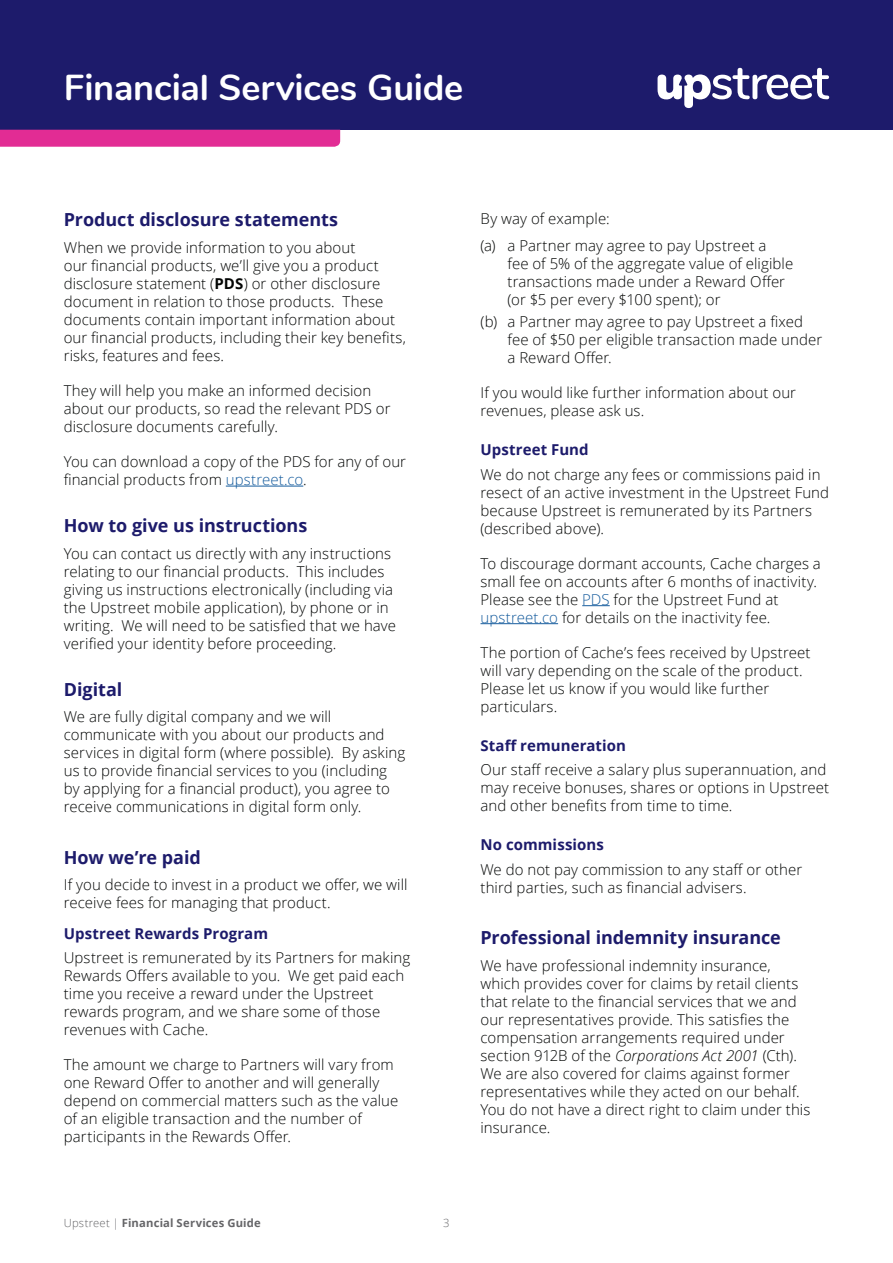
<style>
.page{position:relative;width:893px;height:1263px;background:#fff}
.page>*{position:absolute;margin:0;border:0;box-sizing:border-box;transform-origin:0 0}
.t1{font:700 36px "Nunito";letter-spacing:-.005em;color:#fff}
.t2{font:700 18px "Open Sans";letter-spacing:-.005em;color:#1d1b6b}
.t3{font:300 15px/18px "Open Sans";letter-spacing:.005em;color:#040605}
.t4{font:700 15px "Open Sans";letter-spacing:.005em;color:#1d1b6b}
.t5{font:700 11.25px "Open Sans";letter-spacing:.015em;color:#656568}
.t6{font:300 11.25px "Open Sans";color:#656568}
.s1{font-weight:700}
.s2{color:#175d9e}
.s3{font-weight:300}
.s4{font-style:italic}
</style>
<div class="page">
<div style="left:0;top:0;width:893px;height:130px;background:#1d1b6b"></div>
<div style="left:0;top:130px;width:340px;height:17px;background:#e22c94"></div>
<svg style="left:657px;top:68px;width:172px;height:40px"></svg>
<hr style="left:226px;top:486px;width:77px;height:1px;background:#175d9e">
<svg style="left:582px;top:605px;width:28px;height:1px"></svg>
<hr style="left:480px;top:623px;width:78px;height:1px;background:#175d9e">
<h1 class="t1" style="left:64px;top:61px;width:401px">Financial Services Guide</h1>
<p class="t2" style="left:64px;top:207px;width:276px">Product disclosure statements</p>
<p class="t3" style="left:64px;top:238px;width:344px">When we provide information to you about<br>our financial products, we’ll give you a product disclosure statement (<span class="s1">PDS</span>) or other disclosure document in relation to those products. These documents contain important information about our financial products, including their key benefits, risks, features and fees.</p>
<p class="t3" style="left:64px;top:381px;width:328px">They will help you make an informed decision about our products, so read the relevant PDS or disclosure documents carefully.</p>
<p class="t3" style="left:64px;top:452px;width:344px">You can download a copy of the PDS for any of our financial products from <span class="s2">upstreet.co</span>.</p>
<p class="t2" style="left:64px;top:513px;width:245px">How to give us instructions</p>
<p class="t3" style="left:64px;top:544px;width:334px">You can contact us directly with any instructions relating to our financial products. This includes giving us instructions electronically (including via the Upstreet mobile application), by phone or in writing. We will need to be satisfied that we have verified your identity before proceeding.</p>
<p class="t2" style="left:64px;top:676px;width:60px">Digital</p>
<p class="t3" style="left:64px;top:707px;width:343px">We are fully digital company and we will communicate with you about our products and services in digital form (where possible). By asking us to provide financial services to you (including by applying for a financial product), you agree to receive communications in digital form only.</p>
<p class="t2" style="left:64px;top:844px;width:139px">How we’re paid</p>
<p class="t3" style="left:64px;top:875px;width:345px">If you decide to invest in a product we offer, we will receive fees for managing that product.</p>
<p class="t4" style="left:64px;top:923px;width:206px">Upstreet Rewards Program</p>
<p class="t3" style="left:64px;top:948px;width:348px">Upstreet is remunerated by its Partners for making Rewards Offers available to you. We get paid each time you receive a reward under the Upstreet rewards program, and we share some of those revenues with Cache.</p>
<p class="t3" style="left:64px;top:1055px;width:336px">The amount we charge to Partners will vary from one Reward Offer to another and will generally depend on commercial matters such as the value of an eligible transaction and the number of participants in the Rewards Offer.</p>
<p class="t5" style="left:64px;top:1215px;width:199px"><span class="s3">Upstreet |</span> Financial Services Guide</p>
<p class="t6" style="left:443px;top:1215px;width:8px">3</p>
<p class="t3" style="left:480px;top:205px;width:288px;line-height:26.5px">By way of example:<br>(a) a Partner may agree to pay Upstreet a</p>
<p class="t3" style="left:507px;top:254px;width:287px">fee of 5% of the aggregate value of eligible transactions made under a Reward Offer (or $5 per every $100 spent); or</p>
<p class="t3" style="left:507px;top:312px;width:316px;text-indent:-27px">(b) a Partner may agree to pay Upstreet a fixed fee of $50 per eligible transaction made under a Reward Offer.</p>
<p class="t3" style="left:480px;top:383px;width:317px">If you would like further information about our revenues, please ask us.</p>
<p class="t4" style="left:480px;top:439px;width:110px">Upstreet Fund</p>
<p class="t3" style="left:480px;top:465px;width:350px">We do not charge any fees or commissions paid in resect of an active investment in the Upstreet Fund because Upstreet is remunerated by its Partners (described above).</p>
<p class="t3" style="left:480px;top:554px;width:342px">To discourage dormant accounts, Cache charges a small fee on accounts after 6 months of inactivity.<br>Please see the <span class="s2">PDS</span> for the Upstreet Fund at <span class="s2">upstreet.co</span> for details on the inactivity fee.</p>
<p class="t3" style="left:480px;top:643px;width:331px">The portion of Cache’s fees received by Upstreet will vary depending on the scale of the product.<br>Please let us know if you would like further particulars.</p>
<p class="t4" style="left:480px;top:735px;width:147px">Staff remuneration</p>
<p class="t3" style="left:480px;top:760px;width:350px">Our staff receive a salary plus superannuation, and may receive bonuses, shares or options in Upstreet and other benefits from time to time.</p>
<p class="t4" style="left:480px;top:834px;width:125px">No commissions</p>
<p class="t3" style="left:480px;top:860px;width:323px">We do not pay commission to any staff or other third parties, such as financial advisers.</p>
<p class="t2" style="left:480px;top:925px;width:302px">Professional indemnity insurance</p>
<p class="t3" style="left:480px;top:956px;width:331px">We have professional indemnity insurance, which provides cover for claims by retail clients that relate to the financial services that we and our representatives provide. This satisfies the compensation arrangements required under section 912B of the <span class="s4">Corporations Act 2001</span> (Cth).<br>We are also covered for claims against former representatives while they acted on our behalf.<br>You do not have a direct right to claim under this insurance.</p>
</div>
